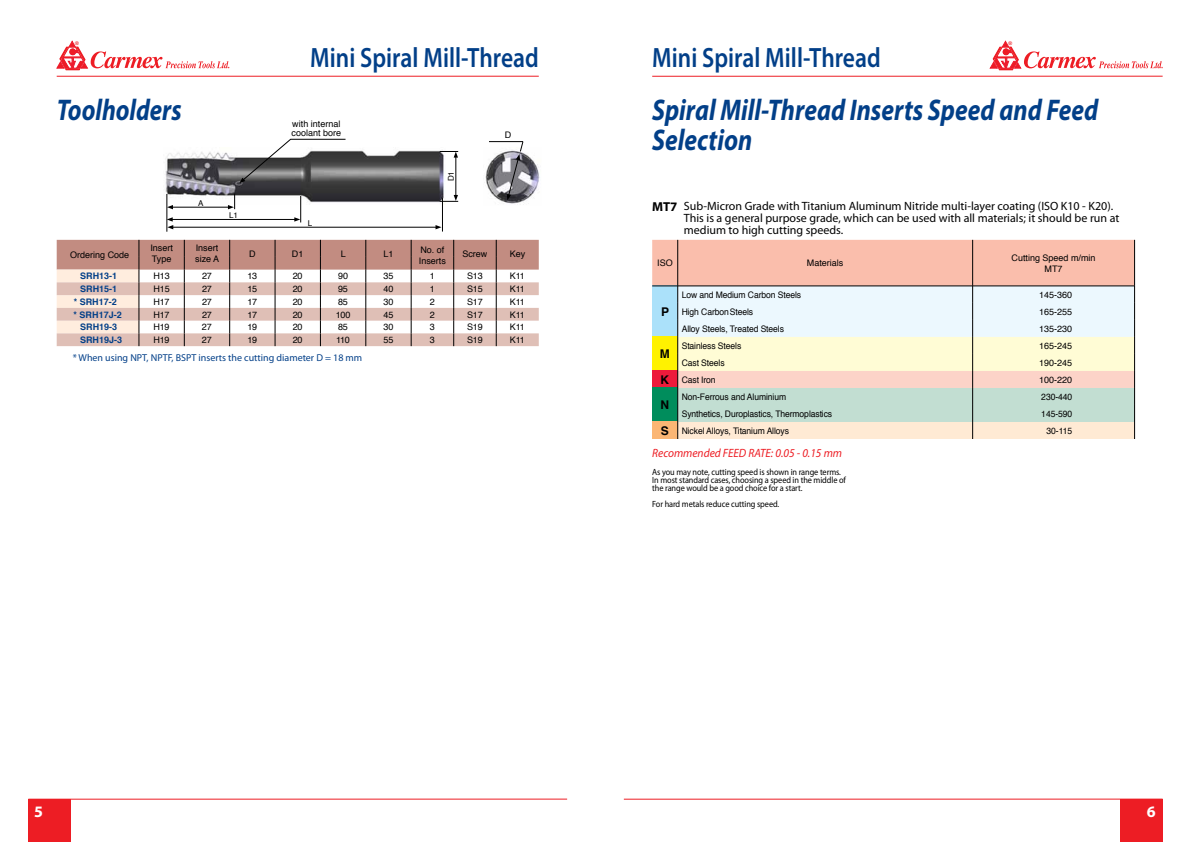
<style>
.page{position:relative;width:1191px;height:842px;background:#fff}
.page>*{position:absolute;margin:0;border:0;box-sizing:border-box;transform-origin:0 0}
.t1{font:italic 700 30px/30px "Myriad Pro";color:#023f88;scale:.84 1}
.t2{font:italic 700 30px "Myriad Pro";color:#023f88;scale:.82 1}
.t3{font:600 28px "Myriad Pro";color:#023f88;scale:.84 1}
.t4{font:700 16px "Myriad Pro";color:#fff}
.t5{font:700 13px "Myriad Pro";color:#000}
.t6{font:12px/12px "Myriad Pro";color:#000}
.t7{font:italic 12px "Myriad Pro";color:#ed1d24;scale:.95 1}
.t8{font:700 12px "Helvetica";color:#000}
.t9{font:10px "Myriad Pro";color:#023f88}
.t10{font:9px/10.8px "Helvetica";letter-spacing:-.01em;color:#000}
.t11{font:9px "Helvetica";letter-spacing:-.01em;color:#000;scale:.95 1}
.t12{font:9px/8px "Myriad Pro";letter-spacing:-.01em;color:#000;scale:.92 1}
.t13{font:700 9px "Helvetica";color:#023f88}
.t14{font:8px "Helvetica";color:#000}
.t15{font:500 7px "Win Soft Pro";color:#ed1d24}
.s1{font-weight:700;font-size:12px}
</style>
<div class="page">
<div style="left:28px;top:799px;width:43px;height:43px;background:#ed1d24"></div>
<hr style="left:28px;top:799px;width:539px;height:1px;background:#ed1d24">
<hr style="left:624px;top:799px;width:538px;height:1px;background:#ed1d24">
<div style="left:1120px;top:799px;width:42px;height:43px;background:#ed1d24"></div>
<svg style="left:57px;top:41px;width:172px;height:29px"></svg>
<hr style="left:57px;top:76px;width:482px;height:1px;background:#ed1d24">
<hr style="left:652px;top:76px;width:510px;height:1px;background:#ed1d24">
<svg style="left:990px;top:41px;width:172px;height:29px"></svg>
<svg style="left:652px;top:240px;width:483px;height:199px"></svg>
<img style="left:165px;top:150px;width:279px;height:55px">
<hr style="left:171px;top:207px;width:58px;height:1px;background:#000">
<svg style="left:168px;top:205px;width:5px;height:4px"></svg>
<hr style="left:171px;top:219px;width:125px;height:1px;background:#000">
<hr style="left:172px;top:227px;width:265px;height:1px;background:#000">
<svg style="left:168px;top:217px;width:5px;height:12px"></svg>
<svg style="left:435px;top:225px;width:6px;height:4px"></svg>
<hr style="left:167px;top:194px;width:1px;height:38px;background:#000">
<svg style="left:228px;top:194px;width:7px;height:15px"></svg>
<svg style="left:294px;top:196px;width:7px;height:26px"></svg>
<svg style="left:239px;top:139px;width:107px;height:44px"></svg>
<hr style="left:442px;top:198px;width:1px;height:34px;background:#000">
<hr style="left:455px;top:156px;width:1px;height:41px;background:#000">
<svg style="left:439px;top:151px;width:19px;height:7px"></svg>
<svg style="left:439px;top:195px;width:19px;height:7px"></svg>
<img style="left:484px;top:151px;width:56px;height:53px">
<hr style="left:489px;top:141px;width:34px;height:1px;background:#000">
<svg style="left:507px;top:141px;width:16px;height:59px"></svg>
<svg style="left:57px;top:240px;width:482px;height:106px"></svg>
<p class="t15" style="left:75px;top:38px;width:6px">®</p>
<p class="t15" style="left:1008px;top:38px;width:6px">®</p>
<h2 class="t3" style="left:310px;top:40px;width:273px">Mini Spiral Mill-Thread</h2>
<h2 class="t3" style="left:652px;top:40px;width:273px">Mini Spiral Mill-Thread</h2>
<h1 class="t1" style="left:652px;top:94px;width:532px">Spiral Mill-Thread Inserts Speed and Feed<br>Selection</h1>
<h1 class="t2" style="left:57px;top:90px;width:154px">Toolholders</h1>
<p class="t10" style="left:291px;top:120px;width:51px;line-height:9px">with internal coolant bore</p>
<p class="t10" style="left:505px;top:130px;width:8px">D</p>
<p class="t14" style="left:198px;top:197px;width:7px">A</p>
<p class="t14" style="left:229px;top:209px;width:10px">L1</p>
<p class="t14" style="left:308px;top:217px;width:6px">L</p>
<p class="t10" style="left:70px;top:250px;width:61px">Ordering Code</p>
<p class="t10" style="left:150px;top:242px;width:24px">Insert<br>Type</p>
<p class="t10" style="left:195px;top:242px;width:26px">Insert size A</p>
<p class="t10" style="left:249px;top:249px;width:8px">D</p>
<p class="t10" style="left:292px;top:249px;width:13px">D1</p>
<p class="t10" style="left:341px;top:249px;width:7px">L</p>
<p class="t10" style="left:383px;top:249px;width:12px">L1</p>
<p class="t14" style="left:445px;top:181px;width:12px;rotate:-90deg">D1</p>
<p class="t10" style="left:420px;top:245px;width:26px">No. of</p>
<p class="t10" style="left:419px;top:255px;width:29px">Inserts</p>
<p class="t10" style="left:462px;top:249px;width:27px">Screw</p>
<p class="t10" style="left:510px;top:249px;width:17px">Key</p>
<p class="t13" style="left:80px;top:269px;width:39px">SRH13-1</p>
<p class="t10" style="left:153px;top:271px;width:18px">H13</p>
<p class="t10" style="left:202px;top:271px;width:11px">27</p>
<p class="t10" style="left:247px;top:271px;width:11px">13</p>
<p class="t10" style="left:293px;top:271px;width:11px">20</p>
<p class="t10" style="left:338px;top:271px;width:11px">90</p>
<p class="t10" style="left:383px;top:271px;width:12px">35</p>
<p class="t10" style="left:430px;top:271px;width:7px">1</p>
<p class="t10" style="left:467px;top:271px;width:17px">S13</p>
<p class="t10" style="left:510px;top:271px;width:16px">K11</p>
<p class="t13" style="left:80px;top:282px;width:39px">SRH15-1</p>
<p class="t10" style="left:153px;top:284px;width:18px">H15</p>
<p class="t10" style="left:202px;top:284px;width:11px">27</p>
<p class="t10" style="left:247px;top:284px;width:11px">15</p>
<p class="t10" style="left:293px;top:284px;width:11px">20</p>
<p class="t10" style="left:338px;top:284px;width:11px">95</p>
<p class="t10" style="left:383px;top:284px;width:12px">40</p>
<p class="t10" style="left:430px;top:284px;width:7px">1</p>
<p class="t10" style="left:467px;top:284px;width:17px">S15</p>
<p class="t10" style="left:510px;top:284px;width:16px">K11</p>
<p class="t13" style="left:74px;top:294px;width:45px">* SRH17-2</p>
<p class="t10" style="left:153px;top:297px;width:18px">H17</p>
<p class="t10" style="left:202px;top:297px;width:11px">27</p>
<p class="t10" style="left:247px;top:297px;width:11px">17</p>
<p class="t10" style="left:293px;top:297px;width:11px">20</p>
<p class="t10" style="left:338px;top:297px;width:11px">85</p>
<p class="t10" style="left:383px;top:297px;width:12px">30</p>
<p class="t10" style="left:430px;top:297px;width:7px">2</p>
<p class="t10" style="left:467px;top:297px;width:17px">S17</p>
<p class="t10" style="left:510px;top:297px;width:16px">K11</p>
<p class="t13" style="left:74px;top:307px;width:50px">* SRH17J-2</p>
<p class="t10" style="left:153px;top:309px;width:18px">H17</p>
<p class="t10" style="left:202px;top:309px;width:11px">27</p>
<p class="t10" style="left:247px;top:309px;width:11px">17</p>
<p class="t10" style="left:293px;top:309px;width:11px">20</p>
<p class="t10" style="left:336px;top:309px;width:16px">100</p>
<p class="t10" style="left:383px;top:309px;width:12px">45</p>
<p class="t10" style="left:430px;top:309px;width:7px">2</p>
<p class="t10" style="left:467px;top:309px;width:17px">S17</p>
<p class="t10" style="left:510px;top:309px;width:16px">K11</p>
<p class="t13" style="left:80px;top:320px;width:39px">SRH19-3</p>
<p class="t10" style="left:153px;top:322px;width:18px">H19</p>
<p class="t10" style="left:202px;top:322px;width:11px">27</p>
<p class="t10" style="left:247px;top:322px;width:11px">19</p>
<p class="t10" style="left:293px;top:322px;width:11px">20</p>
<p class="t10" style="left:338px;top:322px;width:11px">85</p>
<p class="t10" style="left:383px;top:322px;width:12px">30</p>
<p class="t10" style="left:430px;top:322px;width:7px">3</p>
<p class="t10" style="left:467px;top:322px;width:17px">S19</p>
<p class="t10" style="left:510px;top:322px;width:16px">K11</p>
<p class="t13" style="left:80px;top:333px;width:44px">SRH19J-3</p>
<p class="t10" style="left:153px;top:335px;width:18px">H19</p>
<p class="t10" style="left:202px;top:335px;width:11px">27</p>
<p class="t10" style="left:247px;top:335px;width:11px">19</p>
<p class="t10" style="left:293px;top:335px;width:11px">20</p>
<p class="t10" style="left:336px;top:335px;width:15px">110</p>
<p class="t10" style="left:383px;top:335px;width:12px">55</p>
<p class="t10" style="left:430px;top:335px;width:7px">3</p>
<p class="t10" style="left:467px;top:335px;width:17px">S19</p>
<p class="t10" style="left:510px;top:335px;width:16px">K11</p>
<p class="t9" style="left:73px;top:351px;width:291px">* When using NPT, NPTF, BSPT inserts the cutting diameter D = 18 mm</p>
<h3 class="t6" style="left:684px;top:200px;width:437px">Sub-Micron Grade with Titanium Aluminum Nitride multi-layer coating (ISO K10 - K20).<br>This is a general purpose grade, which can be used with all materials; it should be run at medium to high cutting speeds.</h3>
<h3 class="t5" style="left:652px;top:198px;width:27px">MT7</h3>
<p class="t10" style="left:657px;top:258px;width:17px">ISO</p>
<p class="t10" style="left:807px;top:258px;width:38px">Materials</p>
<p class="t10" style="left:1011px;top:252px;width:86px;text-align:center">Cutting Speed m/min<br>MT7</p>
<h3 class="t8" style="left:661px;top:302px;width:10px">P</h3>
<p class="t11" style="left:681px;top:288px;width:127px">Low and Medium Carbon Steels</p>
<p class="t10" style="left:1039px;top:289px;width:35px">145-360</p>
<p class="t11" style="left:681px;top:305px;width:77px">High Carbon Steels</p>
<p class="t10" style="left:1039px;top:306px;width:35px">165-255</p>
<p class="t11" style="left:681px;top:322px;width:109px">Alloy Steels, Treated Steels</p>
<p class="t10" style="left:1039px;top:323px;width:35px">135-230</p>
<p class="t11" style="left:681px;top:339px;width:64px">Stainless Steels</p>
<p class="t10" style="left:1039px;top:340px;width:35px">165-245</p>
<p class="t11" style="left:681px;top:356px;width:47px">Cast Steels</p>
<p class="t10" style="left:1039px;top:358px;width:35px">190-245</p>
<p class="t11" style="left:660px;top:373px;width:59px"><span class="s1">K</span> Cast Iron</p>
<p class="t10" style="left:1039px;top:375px;width:35px">100-220</p>
<h3 class="t8" style="left:660px;top:396px;width:10px">N</h3>
<h3 class="t8" style="left:660px;top:344px;width:11px">M</h3>
<p class="t11" style="left:681px;top:390px;width:111px">Non-Ferrous and Aluminium</p>
<p class="t11" style="left:1041px;top:390px;width:34px">230-440</p>
<p class="t11" style="left:681px;top:407px;width:160px">Synthetics, Duroplastics, Thermoplastics</p>
<p class="t11" style="left:1041px;top:407px;width:34px">145-590</p>
<p class="t11" style="left:661px;top:424px;width:136px"><span class="s1">S</span> Nickel Alloys, Titanium Alloys</p>
<p class="t11" style="left:1046px;top:424px;width:28px">30-115</p>
<h3 class="t7" style="left:652px;top:445px;width:201px">Recommended FEED RATE: 0.05 - 0.15 mm</h3>
<p class="t12" style="left:652px;top:467px;width:212px">As you may note, cutting speed is shown in range terms.<br>In most standard cases, choosing a speed in the middle of the range would be a good choice for a start.</p>
<p class="t12" style="left:652px;top:500px;width:140px">For hard metals reduce cutting speed.</p>
<h3 class="t4" style="left:34px;top:801px;width:10px">5</h3>
<h3 class="t4" style="left:1146px;top:801px;width:10px">6</h3>
</div>
